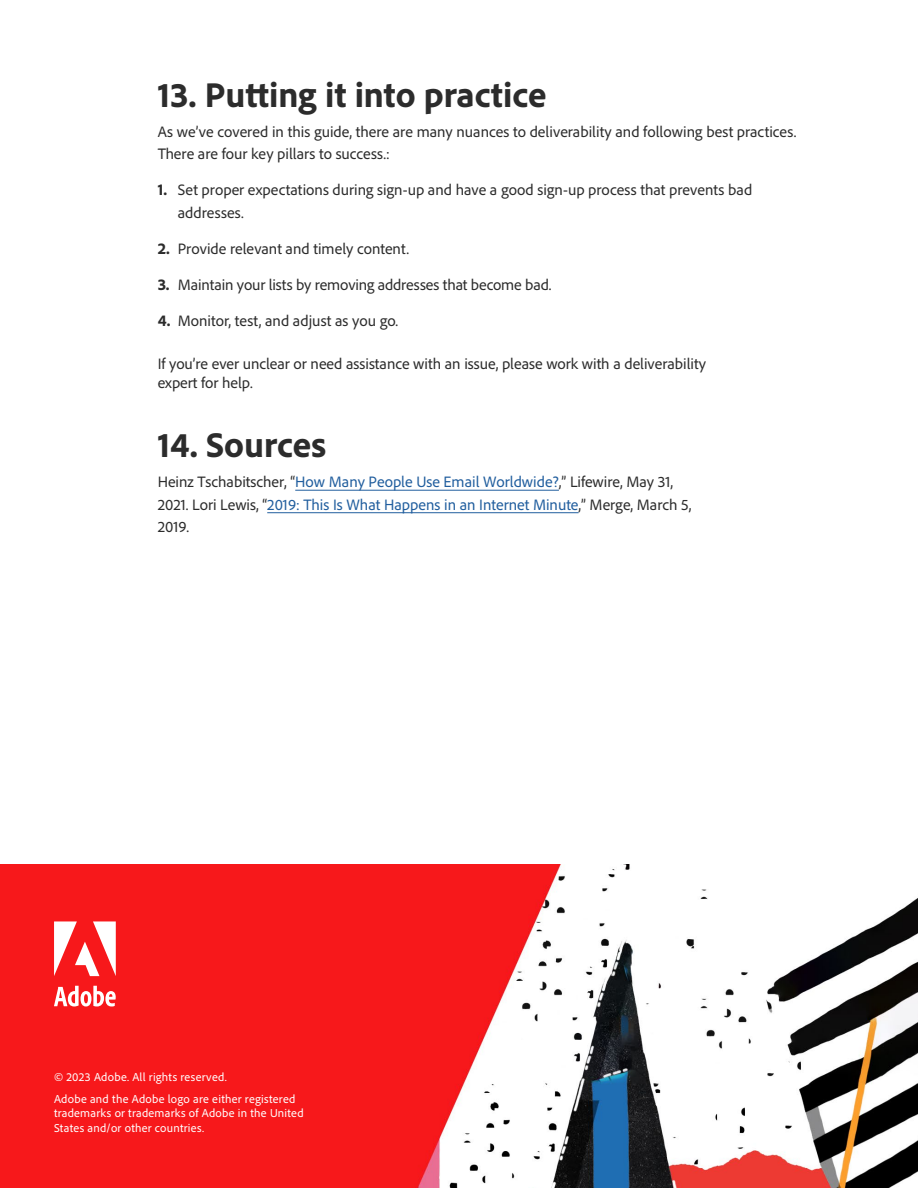
<style>
.page{position:relative;width:918px;height:1188px;background:#fff}
.page>*{position:absolute;margin:0;border:0;box-sizing:border-box;transform-origin:0 0}
.t1{font:800 36px "Adobe Clean";color:#2c2c2c}
.t2{font:15.75px/22.5px "Adobe Clean";color:#2c2c2c}
.t3{font:12px/21.9px "Adobe Clean";letter-spacing:.02em;color:#fff}
.s1{font-weight:800;font-size:16.5px}
.s2{color:#215e9e}
</style>
<div class="page">
<img style="left:0;top:864px;width:918px;height:324px">
<svg style="left:54px;top:921px;width:62px;height:55px"></svg>
<svg style="left:54px;top:986px;width:62px;height:21px"></svg>
<hr style="left:267px;top:512px;width:312px;height:1px;background:#215e9e">
<hr style="left:295px;top:490px;width:264px;height:1px;background:#215e9e">
<h1 class="t1" style="left:158px;top:72px;width:391px">13. Putting it into practice</h1>
<p class="t2" style="left:158px;top:120px;width:640px">As we’ve covered in this guide, there are many nuances to deliverability and following best practices.<br>There are four key pillars to success.:</p>
<p class="t2" style="left:178px;top:178px;width:576px;text-indent:-20px"><span class="s1">1.</span> Set proper expectations during sign-up and have a good sign-up process that prevents bad addresses.</p>
<p class="t2" style="left:158px;top:237px;width:253px"><span class="s1">2.</span> Provide relevant and timely content.</p>
<p class="t2" style="left:158px;top:273px;width:395px"><span class="s1">3.</span> Maintain your lists by removing addresses that become bad.</p>
<p class="t2" style="left:158px;top:309px;width:242px"><span class="s1">4.</span> Monitor, test, and adjust as you go.</p>
<p class="t2" style="left:158px;top:353px;width:550px;line-height:19.8px">If you’re ever unclear or need assistance with an issue, please work with a deliverability expert for help.</p>
<h1 class="t1" style="left:158px;top:421px;width:170px">14. Sources</h1>
<p class="t2" style="left:158px;top:470px;width:535px">Heinz Tschabitscher, “<span class="s2">How Many People Use Email Worldwide?</span>,” Lifewire, May 31,<br>2021. Lori Lewis, “<span class="s2">2019: This Is What Happens in an Internet Minute</span>,” Merge, March 5,<br>2019.</p>
<p class="t3" style="left:54px;top:1066px;width:243px">© 2023 Adobe. All rights reserved.<br>Adobe and the Adobe logo are either registered</p>
<p class="t3" style="left:54px;top:1106px;width:251px;line-height:14.4px">trademarks or trademarks of Adobe in the United<br>States and/or other countries.</p>
</div>
